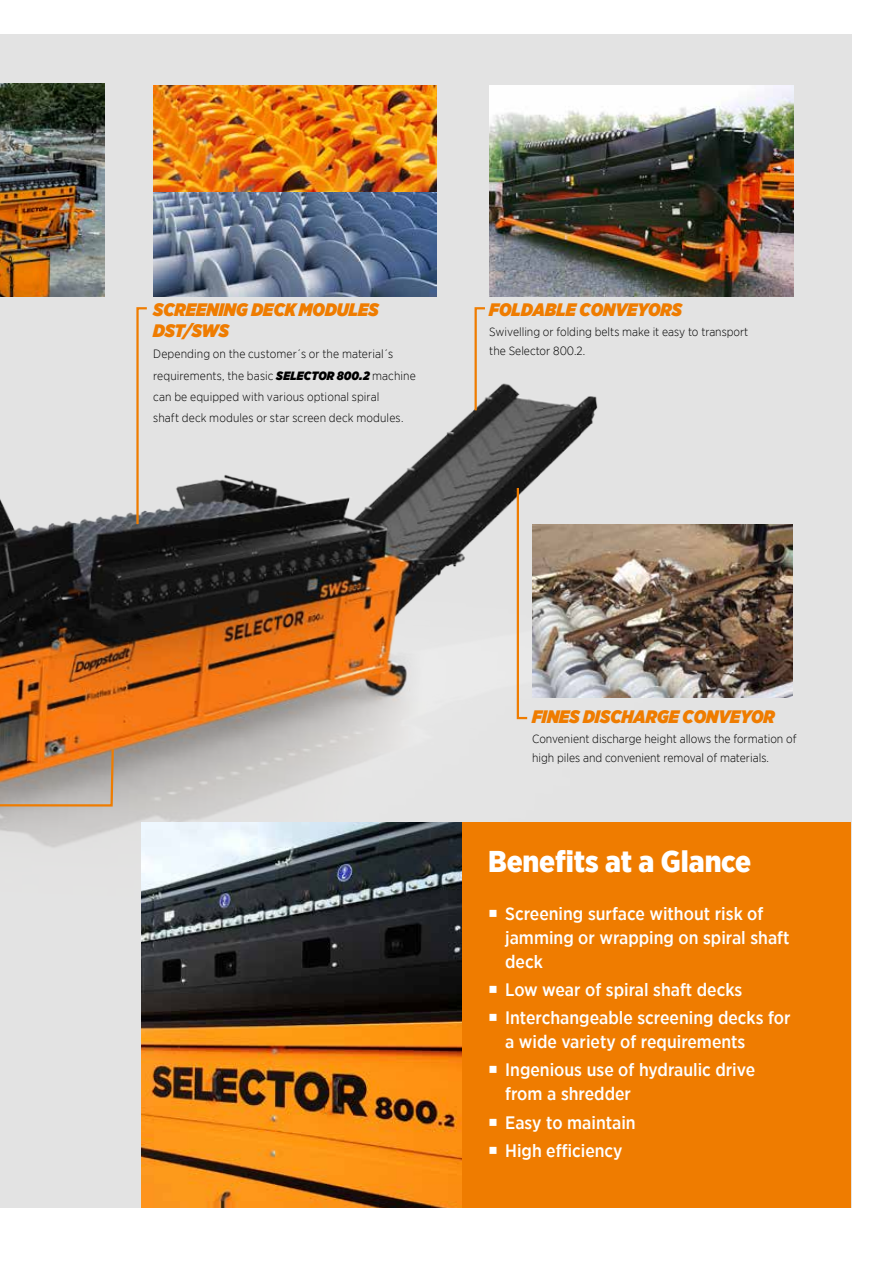
<style>
.page{position:relative;width:881px;height:1263px;background:#fff}
.page>*{position:absolute;margin:0;border:0;box-sizing:border-box;transform-origin:0 0}
.t1{font:900 30px "Gotham Narrow";letter-spacing:-.005em;color:#fff}
.t2{font:500 18px/24px "Gotham Narrow";color:#fff}
.t3{font:italic 900 18px/21px "Gotham Narrow";color:#ef7c00}
.t4{font:300 12px/21px "Gotham Narrow";color:#000}
.s1{font-weight:900;font-style:italic}
</style>
<div class="page">
<div style="left:0;top:34px;width:850px;height:1174px;background:#e3e3e3"></div>
<img style="left:0;top:252px;width:681px;height:577px">
<div style="left:460px;top:822px;width:390px;height:386px;background:#ef7c00"></div>
<svg style="left:135px;top:306px;width:14px;height:220px"></svg>
<svg style="left:473px;top:306px;width:14px;height:107px"></svg>
<svg style="left:515px;top:486px;width:14px;height:234px"></svg>
<svg style="left:0;top:747px;width:115px;height:101px;background:#bda997"></svg>
<img style="left:153px;top:85px;width:283px;height:212px">
<img style="left:0;top:84px;width:104px;height:213px">
<img style="left:489px;top:85px;width:303px;height:212px">
<img style="left:532px;top:525px;width:260px;height:172px">
<img style="left:141px;top:822px;width:320px;height:386px">
<h2 class="t3" style="left:153px;top:299px;width:227px">SCREENING DECK MODULES<br>DST/SWS</h2>
<p class="t4" style="left:153px;top:343px;width:264px">Depending on the customer´s or the material´s requirements, the basic <span class="s1">SELECTOR 800.2</span> machine can be equipped with various optional spiral<br>shaft deck modules or star screen deck modules.</p>
<h2 class="t3" style="left:489px;top:299px;width:194px">FOLDABLE CONVEYORS</h2>
<p class="t4" style="left:489px;top:321px;width:260px;line-height:19.5px">Swivelling or folding belts make it easy to transport the Selector 800.2.</p>
<h2 class="t3" style="left:532px;top:706px;width:244px">FINES DISCHARGE CONVEYOR</h2>
<p class="t4" style="left:532px;top:729px;width:266px;line-height:19.5px">Convenient discharge height allows the formation of high piles and convenient removal of materials.</p>
<h1 class="t1" style="left:488px;top:841px;width:264px">Benefits at a Glance</h1>
<h2 class="t2" style="left:505px;top:901px;width:286px;text-indent:-17px">○ Screening surface without risk of jamming or wrapping on spiral shaft deck</h2>
<h2 class="t2" style="left:488px;top:977px;width:255px">○ Low wear of spiral shaft decks</h2>
<h2 class="t2" style="left:505px;top:1005px;width:287px;text-indent:-17px">○ Interchangeable screening decks for a wide variety of requirements</h2>
<h2 class="t2" style="left:505px;top:1058px;width:251px;text-indent:-17px">○ Ingenious use of hydraulic drive from a shredder</h2>
<h2 class="t2" style="left:488px;top:1110px;width:149px">○ Easy to maintain</h2>
<h2 class="t2" style="left:488px;top:1138px;width:136px">○ High efficiency</h2>
</div>
